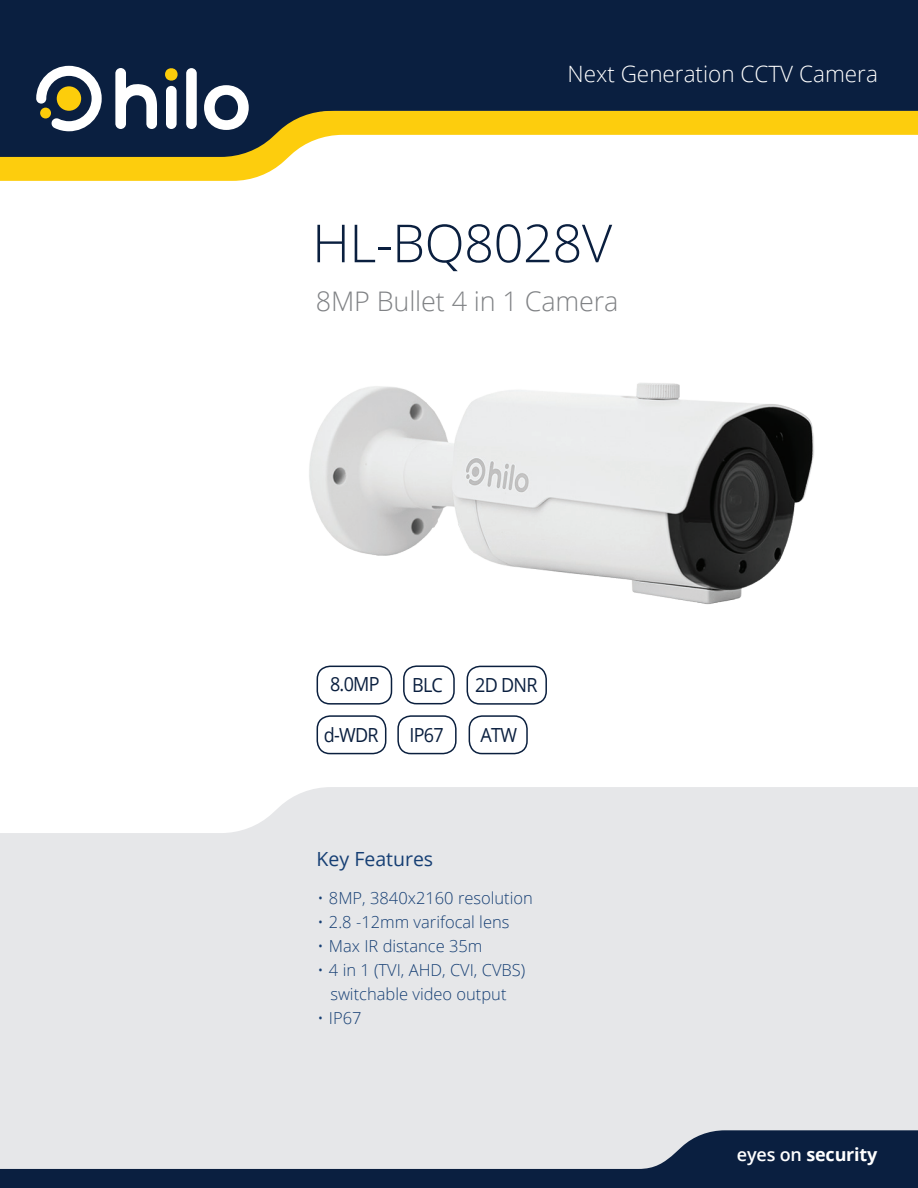
<style>
.page{position:relative;width:918px;height:1188px;background:#fff}
.page>*{position:absolute;margin:0;border:0;box-sizing:border-box;transform-origin:0 0}
.t1{font:300 52.5px "Open Sans";letter-spacing:-.01em;color:#0a1f3f}
.t2{font:300 27px "Open Sans";letter-spacing:-.005em;color:#808285}
.t3{font:300 22.5px "Open Sans";color:#fff}
.t4{font:19.5px "Open Sans";letter-spacing:-.04em;color:#0a1f3f;scale:.93 1}
.t5{font:19.5px "Open Sans";color:#163f74}
.t6{font:700 18px "Open Sans";letter-spacing:-.01em;color:#fff}
.t7{font:300 16.5px/24px "Open Sans";color:#163f74;text-align:center}
.s1{font-weight:600}
</style>
<div class="page">
<div style="left:0;top:787px;width:918px;height:343px;background:#e6e7e9"></div>
<svg style="left:0;top:1130px;width:918px;height:58px;background:#778294"></svg>
<div style="left:0;top:0;width:918px;height:111px;background:#0a1f40"></div>
<svg style="left:0;top:111px;width:918px;height:70px"></svg>
<svg style="left:165px;top:66px;width:13px;height:17px"></svg>
<svg style="left:115px;top:68px;width:42px;height:61px"></svg>
<div style="left:186px;top:68px;width:11px;height:61px;background:#fff;border-radius:5px"></div>
<svg style="left:204px;top:85px;width:45px;height:45px"></svg>
<svg style="left:36px;top:66px;width:66px;height:65px"></svg>
<div style="left:166px;top:86px;width:11px;height:43px;background:#fff;border-radius:5px"></div>
<img style="left:309px;top:383px;width:505px;height:222px">
<div style="left:317px;top:666px;width:75px;height:39px;border:2px solid #0a1f3e;border-radius:13px"></div>
<div style="left:397px;top:715px;width:60px;height:39px;border:2px solid #0a1f3e;border-radius:13px"></div>
<div style="left:469px;top:715px;width:59px;height:39px;border:2px solid #0a1f3e;border-radius:13px"></div>
<div style="left:403px;top:665px;width:52px;height:39px;border:2px solid #0a1f3e;border-radius:13px"></div>
<div style="left:317px;top:715px;width:69px;height:39px;border:2px solid #0a1f3e;border-radius:13px"></div>
<div style="left:467px;top:666px;width:80px;height:39px;border:2px solid #0a1f3e;border-radius:13px"></div>
<h3 class="t3" style="left:568px;top:58px;width:312px">Next Generation CCTV Camera</h3>
<h1 class="t1" style="left:312px;top:207px;width:302px">HL-BQ8028V</h1>
<h2 class="t2" style="left:316px;top:283px;width:304px">8MP Bullet 4 in 1 Camera</h2>
<p class="t4" style="left:330px;top:671px;width:55px">8.0MP</p>
<p class="t4" style="left:324px;top:722px;width:60px">d-WDR</p>
<p class="t4" style="left:412px;top:672px;width:35px">ΒLC</p>
<p class="t4" style="left:475px;top:672px;width:69px">2D DNR</p>
<p class="t4" style="left:409px;top:722px;width:38px">IP67</p>
<p class="t4" style="left:481px;top:722px;width:41px">ATW</p>
<p class="t5" style="left:317px;top:845px;width:118px">Key Features</p>
<p class="t7" style="left:317px;top:885px;width:217px">• 8MP, 3840x2160 resolution</p>
<p class="t7" style="left:317px;top:909px;width:194px">• 2.8 -12mm varifocal lens</p>
<p class="t7" style="left:317px;top:933px;width:167px">• Max IR distance 35m</p>
<p class="t7" style="left:317px;top:957px;width:209px">• 4 in 1 (TVI, AHD, CVI, CVBS) switchable video output</p>
<p class="t7" style="left:317px;top:1005px;width:46px">• IP67</p>
<p class="t6" style="left:737px;top:1142px;width:142px"><span class="s1">eyes on</span> security</p>
</div>
